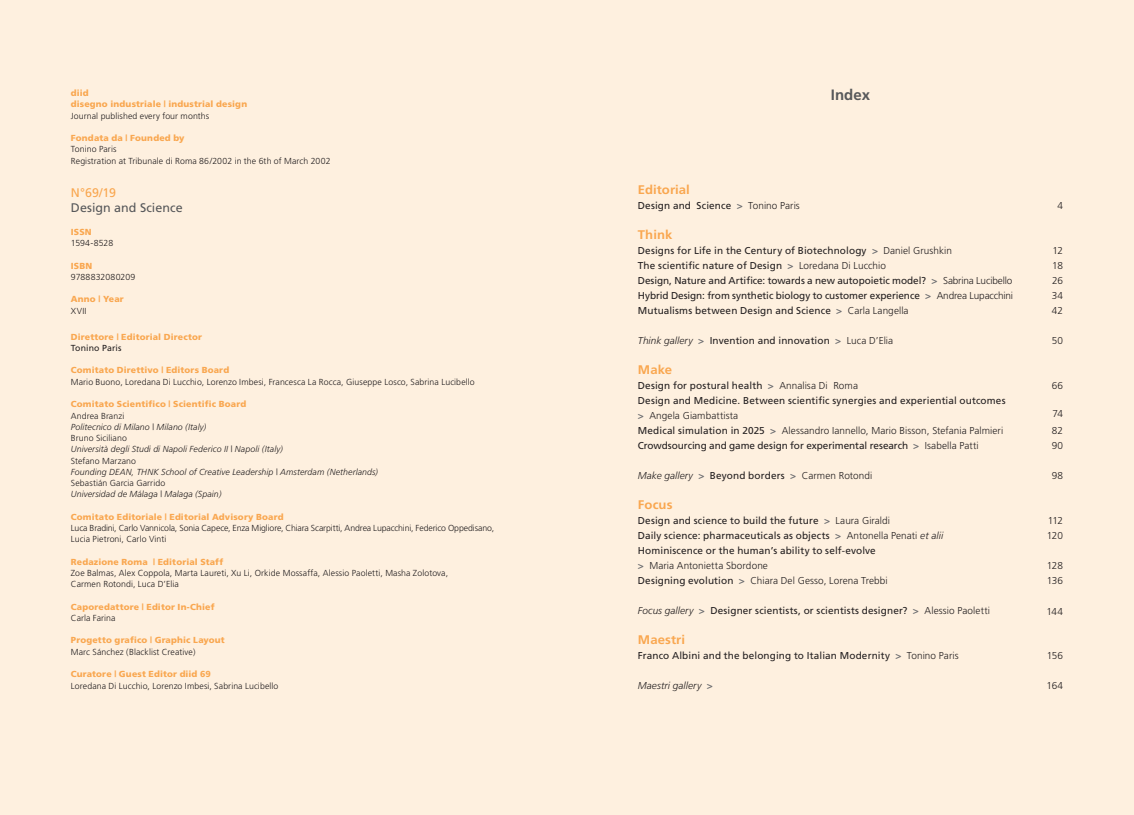
<style>
.page{position:relative;width:1134px;height:815px;background:#fef0df}
.page>*{position:absolute;margin:0;border:0;box-sizing:border-box;transform-origin:0 0}
.t1{font:700 15px "Frutiger";color:#57585a}
.t2{font:700 12.5px "Frutiger";letter-spacing:.005em;color:#f9a750;scale:1.05 1}
.t3{font:12.5px "Frutiger";letter-spacing:.005em;color:#57585a}
.t4{font:12.5px "Frutiger";color:#f9a750}
.t5{font:10px/15px "Frutiger";letter-spacing:.01em;color:#231f20}
.t6{font:300 10px/15px "Frutiger";color:#231f20}
.t7{font:italic 300 10px "Frutiger";letter-spacing:.01em;color:#231f20}
.t8{font:300 8.75px/11.2px "Frutiger";letter-spacing:.01em;color:#231f20}
.t9{font:900 8.75px/11.2px "Frutiger";letter-spacing:.015em;color:#f9a750}
.t10{font:italic 300 8.75px "Frutiger";letter-spacing:.01em;color:#231f20}
.t11{font:300 8.75px/11.2px "Frutiger";letter-spacing:-.01em;color:#231f20}
.t12{font:8.75px "Frutiger";letter-spacing:.01em;color:#231f20}
.s1{font-weight:700;color:#6c6d70}
.s2{font-weight:300}
.s3{font-weight:300;font-style:italic}
.s4{font-weight:700;font-style:normal;color:#6c6d70}
</style>
<div class="page">
<h1 class="t1" style="left:831px;top:86px;width:36px">Index</h1>
<p class="t9" style="left:71px;top:87px;width:178px">diid<br>disegno industriale | industrial design</p>
<p class="t9" style="left:71px;top:132px;width:115px">Fondata da | Founded by</p>
<p class="t8" style="left:71px;top:110px;width:140px">Journal published every four months</p>
<p class="t8" style="left:71px;top:144px;width:261px">Tonino Paris<br>Registration at Tribunale di Roma 86/2002 in the 6th of March 2002</p>
<p class="t3" style="left:71px;top:201px;width:113px">Design and Science</p>
<p class="t4" style="left:71px;top:186px;width:47px">N°69/19</p>
<p class="t2" style="left:638px;top:182px;width:51px">Editorial</p>
<p class="t2" style="left:638px;top:227px;width:34px">Think</p>
<p class="t5" style="left:638px;top:198px;width:163px">Design and Science <span class="s1">&gt;</span> <span class="s2">Tonino Paris</span></p>
<p class="t5" style="left:638px;top:243px;width:377px">Designs for Life in the Century of Biotechnology <span class="s1">&gt;</span> <span class="s2">Daniel Grushkin<br></span>The scientific nature of Design <span class="s1">&gt;</span> <span class="s2">Loredana Di Lucchio<br></span>Design, Nature and Artifice: towards a new autopoietic model? <span class="s1">&gt;</span> <span class="s2">Sabrina Lucibello </span>Hybrid Design: from synthetic biology to customer experience <span class="s1">&gt;</span> <span class="s2">Andrea Lupacchini </span>Mutualisms between Design and Science <span class="s1">&gt;</span> <span class="s2">Carla Langella</span></p>
<p class="t5" style="left:638px;top:333px;width:257px"><span class="s3">Think gallery</span> <span class="s1">&gt;</span> Invention and innovation <span class="s1">&gt;</span> <span class="s2">Luca D’Elia</span></p>
<p class="t5" style="left:638px;top:378px;width:369px">Design for postural health <span class="s1">&gt;</span> <span class="s2">Annalisa Di Roma<br></span>Design and Medicine. Between scientific synergies and experiential outcomes <span class="s1">&gt;</span> <span class="s2">Angela Giambattista<br></span>Medical simulation in 2025 <span class="s1">&gt;</span> <span class="s2">Alessandro Iannello, Mario Bisson, Stefania Palmieri </span>Crowdsourcing and game design for experimental research <span class="s1">&gt;</span> <span class="s2">Isabella Patti</span></p>
<p class="t5" style="left:638px;top:468px;width:236px"><span class="s3">Make gallery</span> <span class="s1">&gt;</span> Beyond borders <span class="s1">&gt;</span> <span class="s2">Carmen Rotondi</span></p>
<p class="t5" style="left:638px;top:513px;width:307px">Design and science to build the future <span class="s1">&gt;</span> <span class="s2">Laura Giraldi<br></span>Daily science: pharmaceuticals as objects <span class="s1">&gt;</span> <span class="s2">Antonella Penati</span> <span class="s3">et alii </span>Hominiscence or the human’s ability to self-evolve<br><span class="s1">&gt;</span> <span class="s2">Maria Antonietta Sbordone<br></span>Designing evolution <span class="s1">&gt;</span> <span class="s2">Chiara Del Gesso, Lorena Trebbi</span></p>
<p class="t5" style="left:638px;top:603px;width:354px"><span class="s3">Focus gallery</span> <span class="s1">&gt;</span> Designer scientists, or scientists designer? <span class="s1">&gt;</span> <span class="s2">Alessio Paoletti</span></p>
<p class="t5" style="left:638px;top:648px;width:322px">Franco Albini and the belonging to Italian Modernity <span class="s1">&gt;</span> <span class="s2">Tonino Paris</span></p>
<p class="t7" style="left:638px;top:679px;width:76px">Maestri gallery <span class="s4">&gt;</span></p>
<p class="t9" style="left:71px;top:226px;width:21px">ISSN</p>
<p class="t9" style="left:71px;top:260px;width:22px">ISBN</p>
<p class="t9" style="left:71px;top:294px;width:54px">Anno | Year</p>
<p class="t9" style="left:71px;top:331px;width:133px">Direttore | Editorial Director</p>
<p class="t9" style="left:71px;top:365px;width:160px">Comitato Direttivo | Editors Board</p>
<p class="t9" style="left:71px;top:398px;width:177px">Comitato Scientifico | Scientific Board</p>
<p class="t8" style="left:71px;top:238px;width:44px">1594-8528</p>
<p class="t8" style="left:71px;top:271px;width:66px">9788832080209</p>
<p class="t8" style="left:71px;top:305px;width:17px">XVII</p>
<p class="t12" style="left:71px;top:343px;width:52px">Tonino Paris</p>
<p class="t8" style="left:71px;top:376px;width:405px">Mario Buono, Loredana Di Lucchio, Lorenzo Imbesi, Francesca La Rocca, Giuseppe Losco, Sabrina Lucibello</p>
<p class="t8" style="left:71px;top:410px;width:55px">Andrea Branzi</p>
<p class="t10" style="left:71px;top:422px;width:137px">Politecnico di Milano | Milano (Italy)</p>
<p class="t8" style="left:71px;top:432px;width:58px">Bruno Siciliano</p>
<p class="t10" style="left:71px;top:444px;width:214px">Università degli Studi di Napoli Federico II | Napoli (Italy)</p>
<p class="t8" style="left:71px;top:455px;width:67px">Stefano Marzano</p>
<p class="t10" style="left:71px;top:467px;width:309px">Founding DEAN, THNK School of Creative Leadership | Amsterdam (Netherlands)</p>
<p class="t8" style="left:71px;top:477px;width:96px">Sebastián Garcia Garrido</p>
<p class="t10" style="left:71px;top:489px;width:152px">Universidad de Málaga | Malaga (Spain)</p>
<p class="t11" style="left:71px;top:522px;width:425px">Luca Bradini, Carlo Vannicola, Sonia Capece, Enza Migliore, Chiara Scarpitti, Andrea Lupacchini, Federico Oppedisano,<br>Lucia Pietroni, Carlo Vinti</p>
<p class="t8" style="left:71px;top:567px;width:379px">Zoe Balmas, Alex Coppola, Marta Laureti, Xu Li, Orkide Mossaffa, Alessio Paoletti, Masha Zolotova,<br>Carmen Rotondi, Luca D’Elia</p>
<p class="t8" style="left:71px;top:612px;width:46px">Carla Farina</p>
<p class="t8" style="left:71px;top:646px;width:126px">Marc Sánchez (Blacklist Creative)</p>
<p class="t8" style="left:71px;top:680px;width:209px">Loredana Di Lucchio, Lorenzo Imbesi, Sabrina Lucibello</p>
<p class="t2" style="left:638px;top:362px;width:34px">Make</p>
<p class="t2" style="left:638px;top:497px;width:35px">Focus</p>
<p class="t9" style="left:71px;top:511px;width:214px">Comitato Editoriale | Editorial Advisory Board</p>
<p class="t9" style="left:71px;top:556px;width:154px">Redazione Roma | Editorial Staff</p>
<p class="t9" style="left:71px;top:601px;width:145px">Caporedattore | Editor In-Chief</p>
<p class="t9" style="left:71px;top:635px;width:155px">Progetto grafico | Graphic Layout</p>
<p class="t9" style="left:71px;top:668px;width:142px">Curatore | Guest Editor diid 69</p>
<p class="t2" style="left:638px;top:632px;width:46px">Maestri</p>
<p class="t6" style="left:1057px;top:198px;width:7px">4</p>
<p class="t6" style="left:1052px;top:243px;width:13px;text-align:justify">12<br>18<br>26<br>34<br>42</p>
<p class="t6" style="left:1052px;top:333px;width:13px">50</p>
<p class="t6" style="left:1052px;top:378px;width:13px">66</p>
<p class="t6" style="left:1052px;top:406px;width:12px">74</p>
<p class="t6" style="left:1052px;top:423px;width:13px">82<br>90</p>
<p class="t6" style="left:1052px;top:468px;width:13px">98</p>
<p class="t6" style="left:1048px;top:513px;width:17px">112</p>
<p class="t6" style="left:1047px;top:528px;width:18px">120</p>
<p class="t6" style="left:1047px;top:558px;width:18px">128<br>136</p>
<p class="t6" style="left:1046px;top:604px;width:18px">144</p>
<p class="t6" style="left:1047px;top:648px;width:18px">156</p>
<p class="t6" style="left:1046px;top:678px;width:18px">164</p>
</div>
